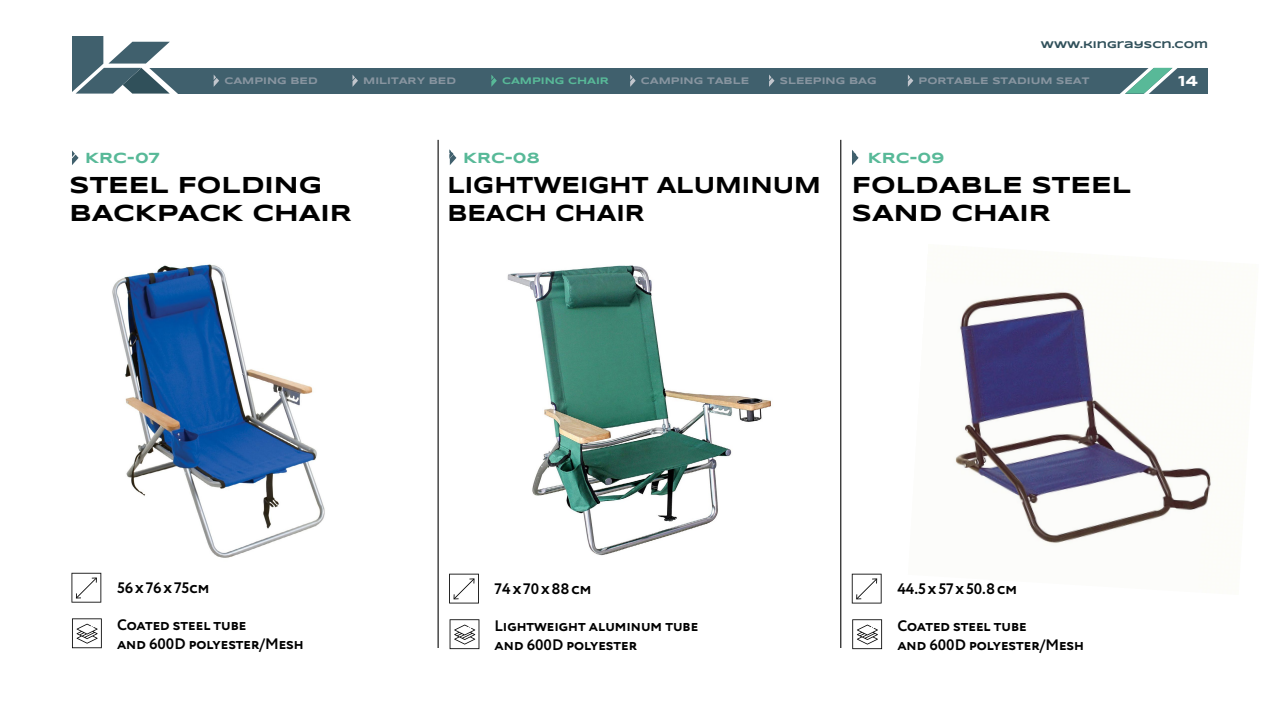
<style>
.page{position:relative;width:1280px;height:720px;background:#fff}
.page>*{position:absolute;margin:0;border:0;box-sizing:border-box;transform-origin:0 0}
.t1{font:700 23.9px/28.6px "Syncopate";color:#000}
.t2{font:700 23.9px/28.6px "Syncopate";color:#000;scale:.9 1}
.t3{font:700 15.2px/18.2px "Circe";color:#000}
.t4{font:700 15.2px "Circe";letter-spacing:.125em;color:#000}
.t5{font:700 15.15px "Syncopate";color:#58b998}
.t6{font:700 15px "Syncopate";color:#fff}
.t7{font:700 10px "Syncopate";color:#30505a}
.t8{font:700 9.8px "Syncopate";color:#8895a0}
.t9{font:700 9.8px "Syncopate";color:#58b998}
</style>
<div class="page">
<div style="left:141px;top:68px;width:1067px;height:26px;background:#40606d"></div>
<svg style="left:72px;top:36px;width:106px;height:58px"></svg>
<svg style="left:1120px;top:67px;width:58px;height:27px"></svg>
<svg style="left:214px;top:75px;width:5px;height:12px"></svg>
<svg style="left:353px;top:75px;width:5px;height:11px"></svg>
<svg style="left:630px;top:75px;width:6px;height:12px"></svg>
<svg style="left:769px;top:75px;width:6px;height:12px"></svg>
<svg style="left:908px;top:75px;width:5px;height:12px"></svg>
<img style="left:507px;top:265px;width:264px;height:291px">
<img style="left:112px;top:264px;width:213px;height:294px">
<img style="left:955px;top:291px;width:257px;height:253px">
<hr style="left:438px;top:140px;width:1px;height:508px;background:#000">
<hr style="left:840px;top:140px;width:1px;height:508px;background:#000">
<svg style="left:72px;top:573px;width:29px;height:30px"></svg>
<svg style="left:72px;top:618px;width:30px;height:30px"></svg>
<svg style="left:72px;top:150px;width:7px;height:15px"></svg>
<svg style="left:449px;top:574px;width:30px;height:29px"></svg>
<svg style="left:450px;top:619px;width:29px;height:30px"></svg>
<svg style="left:449px;top:149px;width:7px;height:16px"></svg>
<svg style="left:852px;top:150px;width:7px;height:15px"></svg>
<svg style="left:852px;top:574px;width:30px;height:30px"></svg>
<svg style="left:852px;top:619px;width:30px;height:30px"></svg>
<svg style="left:491px;top:75px;width:6px;height:12px"></svg>
<p class="t7" style="left:1041px;top:39px;width:169px">WWW.KINGRAYSCN.COM</p>
<p class="t5" style="left:85px;top:148px;width:76px">KRC-07</p>
<p class="t8" style="left:224px;top:75px;width:95px">CAMPING BED</p>
<p class="t8" style="left:363px;top:75px;width:94px">MILITARY BED</p>
<p class="t8" style="left:641px;top:75px;width:110px">CAMPING TABLE</p>
<p class="t8" style="left:780px;top:75px;width:98px">SLEEPING BAG</p>
<p class="t8" style="left:919px;top:75px;width:172px">PORTABLE STADIUM SEAT</p>
<p class="t9" style="left:502px;top:75px;width:108px">CAMPING CHAIR</p>
<p class="t5" style="left:463px;top:148px;width:78px">KRC-08</p>
<p class="t5" style="left:868px;top:148px;width:78px">KRC-09</p>
<h1 class="t1" style="left:70px;top:170px;width:284px">STEEL FOLDING<br>BACKPACK CHAIR</h1>
<h1 class="t2" style="left:447px;top:170px;width:417px">LIGHTWEIGHT ALUMINUM<br>BEACH CHAIR</h1>
<h1 class="t1" style="left:852px;top:170px;width:281px">FOLDABLE STEEL<br>SAND CHAIR</h1>
<p class="t6" style="left:1179px;top:72px;width:21px">14</p>
<p class="t3" style="left:117px;top:580px;width:94px">56x76x75cm</p>
<p class="t3" style="left:117px;top:617px;width:188px">Coated steel tube<br>and 600D polyester/Mesh</p>
<p class="t4" style="left:495px;top:579px;width:98px">74x70x88cm</p>
<p class="t3" style="left:495px;top:618px;width:205px">Lightweight aluminum tube and 600D polyester</p>
<p class="t4" style="left:897px;top:579px;width:121px">44.5x57x50.8cm</p>
<p class="t3" style="left:897px;top:618px;width:188px">Coated steel tube<br>and 600D polyester/Mesh</p>
</div>
